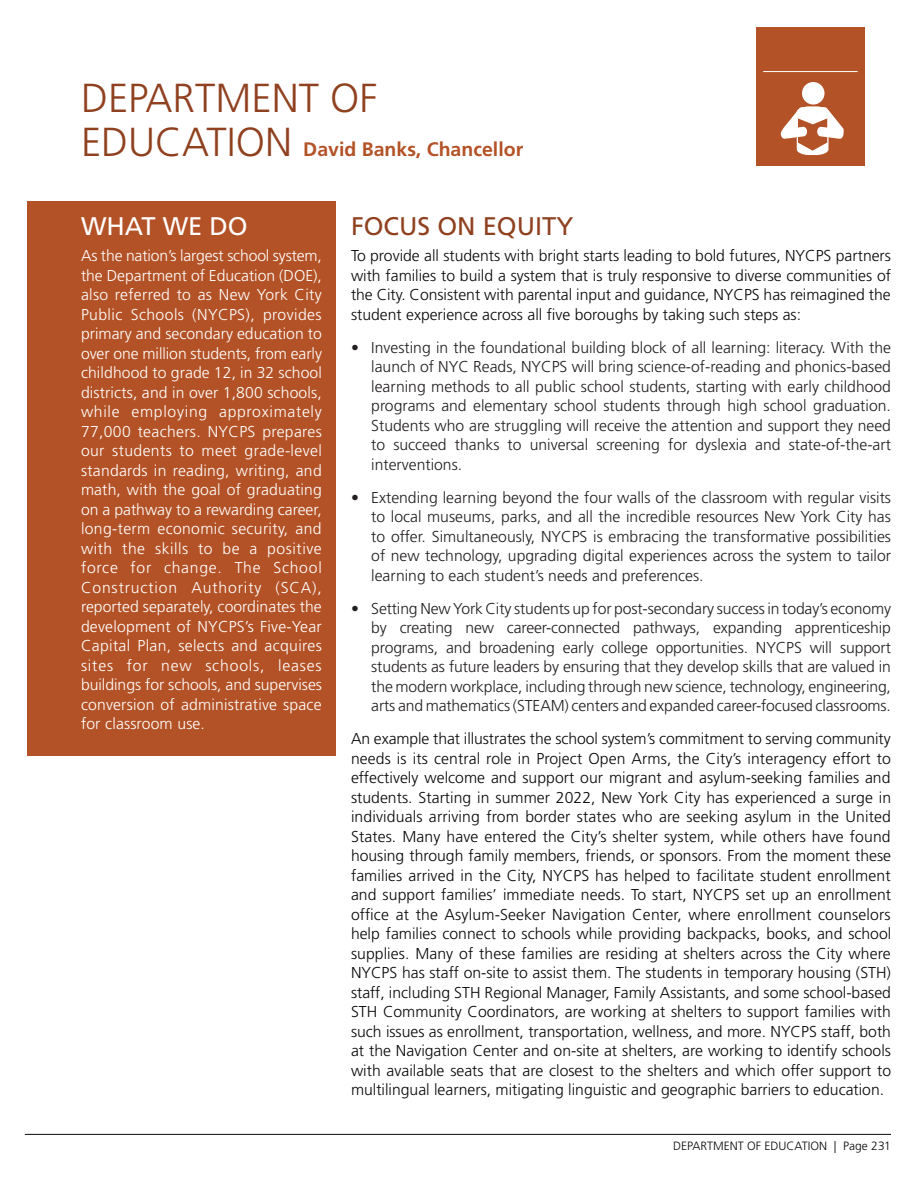
<style>
.page{position:relative;width:918px;height:1188px;background:#fff}
.page>*{position:absolute;margin:0;border:0;box-sizing:border-box;transform-origin:0 0}
.t1{font:300 40.5px "Frutiger LT Std";color:#8f411f}
.t2{font:25.5px "Frutiger LT Std";color:#8f411f}
.t3{font:25.5px "Frutiger LT Std";color:#fff}
.t4{font:700 19.5px "Frutiger LT Std";color:#b35226}
.t5{font:300 15.75px/19.5px "Frutiger LT Std";color:#09090b;text-align:justify}
.t6{font:300 15.75px/19.5px "Frutiger LT Std";color:#231f20;text-align:justify}
.t7{font:300 15.75px/19.5px "Frutiger LT Std";letter-spacing:.01em;color:#fff;text-align:justify}
.t8{font:300 12px "Frutiger LT Std";color:#09090b}
.s1{font-weight:300;font-size:40.5px;color:#8f411f}
</style>
<div class="page">
<hr style="left:25px;top:1134px;width:866px;height:1px;background:#09090b">
<div style="left:756px;top:27px;width:108px;height:139px;background:#b35226"></div>
<div style="left:802px;top:82px;width:23px;height:23px;background:#fff;border-radius:50%"></div>
<svg style="left:781px;top:106px;width:63px;height:49px"></svg>
<hr style="left:763px;top:71px;width:95px;height:1px;background:#fff">
<div style="left:27px;top:202px;width:309px;height:554px;background:#b35226"></div>
<h1 class="t1" style="left:81px;top:75px;width:298px">DEPARTMENT OF</h1>
<p class="t4" style="left:81px;top:137px;width:444px"><span class="s1">EDUCATION</span> David Banks, Chancellor</p>
<h2 class="t3" style="left:81px;top:211px;width:168px">WHAT WE DO</h2>
<p class="t7" style="left:81px;top:246px;width:243px">As the nation’s largest school system, the Department of Education (DOE), also referred to as New York City Public Schools (NYCPS), provides primary and secondary education to over one million students, from early childhood to grade 12, in 32 school districts, and in over 1,800 schools, while employing approximately 77,000 teachers. NYCPS prepares our students to meet grade-level standards in reading, writing, and math, with the goal of graduating on a pathway to a rewarding career, long-term economic security, and with the skills to be a positive force for change. The School Construction Authority (SCA), reported separately, coordinates the development of NYCPS’s Five-Year Capital Plan, selects and acquires sites for new schools, leases buildings for schools, and supervises conversion of administrative space for classroom use.</p>
<h2 class="t2" style="left:351px;top:211px;width:224px">FOCUS ON EQUITY</h2>
<p class="t5" style="left:351px;top:246px;width:542px">To provide all students with bright starts leading to bold futures, NYCPS partners with families to build a system that is truly responsive to diverse communities of the City. Consistent with parental input and guidance, NYCPS has reimagined the student experience across all five boroughs by taking such steps as:</p>
<p class="t6" style="left:371px;top:338px;width:521px;text-indent:-20px">• Investing in the foundational building block of all learning: literacy. With the launch of NYC Reads, NYCPS will bring science-of-reading and phonics-based learning methods to all public school students, starting with early childhood programs and elementary school students through high school graduation.<br>Students who are struggling will receive the attention and support they need to succeed thanks to universal screening for dyslexia and state-of-the-art interventions.</p>
<p class="t6" style="left:371px;top:488px;width:521px;text-indent:-20px">• Extending learning beyond the four walls of the classroom with regular visits to local museums, parks, and all the incredible resources New York City has to offer. Simultaneously, NYCPS is embracing the transformative possibilities of new technology, upgrading digital experiences across the system to tailor learning to each student’s needs and preferences.</p>
<p class="t6" style="left:371px;top:599px;width:521px;text-indent:-20px">• Setting New York City students up for post-secondary success in today’s economy by creating new career-connected pathways, expanding apprenticeship programs, and broadening early college opportunities. NYCPS will support students as future leaders by ensuring that they develop skills that are valued in the modern workplace, including through new science, technology, engineering, arts and mathematics (STEAM) centers and expanded career-focused classrooms.</p>
<p class="t5" style="left:351px;top:729px;width:542px">An example that illustrates the school system’s commitment to serving community needs is its central role in Project Open Arms, the City’s interagency effort to effectively welcome and support our migrant and asylum-seeking families and students. Starting in summer 2022, New York City has experienced a surge in individuals arriving from border states who are seeking asylum in the United States. Many have entered the City’s shelter system, while others have found housing through family members, friends, or sponsors. From the moment these families arrived in the City, NYCPS has helped to facilitate student enrollment and support families’ immediate needs. To start, NYCPS set up an enrollment office at the Asylum-Seeker Navigation Center, where enrollment counselors help families connect to schools while providing backpacks, books, and school supplies. Many of these families are residing at shelters across the City where NYCPS has staff on-site to assist them. The students in temporary housing (STH) staff, including STH Regional Manager, Family Assistants, and some school-based STH Community Coordinators, are working at shelters to support families with such issues as enrollment, transportation, wellness, and more. NYCPS staff, both at the Navigation Center and on-site at shelters, are working to identify schools with available seats that are closest to the shelters and which offer support to multilingual learners, mitigating linguistic and geographic barriers to education.</p>
<p class="t8" style="left:673px;top:1139px;width:219px">DEPARTMENT OF EDUCATION | Page 231</p>
</div>
